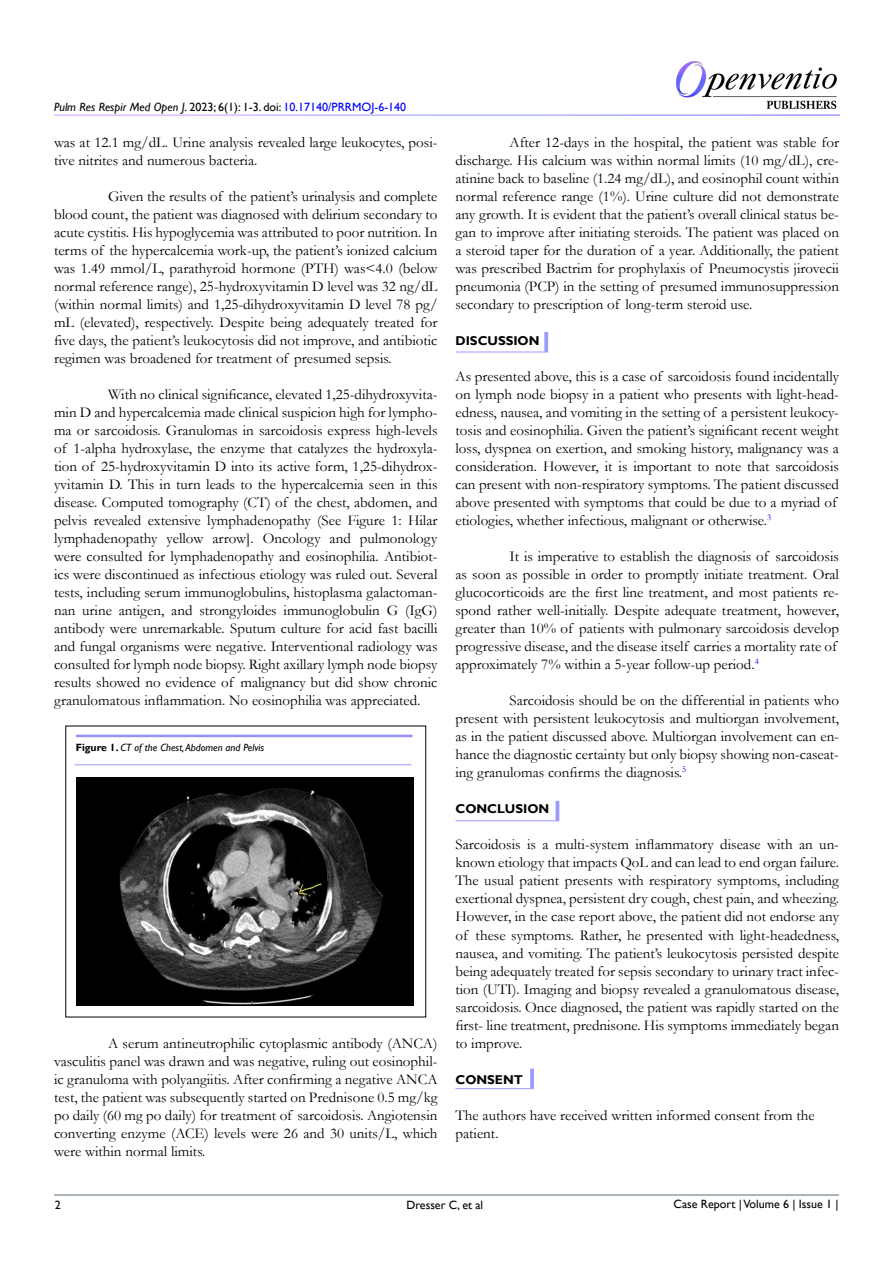
<style>
.page{position:relative;width:893px;height:1263px;background:#fff}
.page>*{position:absolute;margin:0;border:0;box-sizing:border-box;transform-origin:0 0}
.t1{font:15px/18px "Garamond";color:#000;text-align:justify}
.t2{font:700 12.75px "Gill Sans";color:#000}
.t3{font:italic 12px "Gill Sans";color:#000}
.t4{font:12px "Gill Sans";color:#000}
.t5{font:italic 10.5px "Gill Sans";color:#000}
.s1{font-style:normal}
.s2{font-style:normal;color:#0000fa}
.s3{font-weight:700;font-style:normal}
</style>
<div class="page">
<img style="left:676px;top:61px;width:161px;height:49px">
<hr style="left:54px;top:1194px;width:785px;height:1px;background:#597068">
<img style="left:76px;top:778px;width:337px;height:228px">
<div style="left:63px;top:723px;width:365px;height:15px;background:#f6f1f3;opacity:.75"></div>
<hr style="left:75px;top:764px;width:336px;height:1px;background:#99f">
<hr style="left:455px;top:352px;width:93px;height:1px;background:#99f">
<svg style="left:544px;top:332px;width:4px;height:20px"></svg>
<hr style="left:455px;top:820px;width:104px;height:1px;background:#99f">
<hr style="left:556px;top:801px;width:3px;height:19px;background:#99f">
<hr style="left:455px;top:1088px;width:79px;height:1px;background:#99f">
<svg style="left:530px;top:1069px;width:4px;height:19px"></svg>
<p class="t3" style="left:54px;top:100px;width:354px">Pulm Res Respir Med Open J<span class="s1">. 2023; 6(1): 1-3. doi:</span> <span class="s2">10.17140/PRRMOJ-6-140</span></p>
<p class="t1" style="left:54px;top:133px;width:385px">was at 12.1 mg/dL. Urine analysis revealed large leukocytes, posi&shy;tive nitrites and numerous bacteria.</p>
<p class="t1" style="left:54px;top:187px;width:385px;text-indent:54px">Given the results of the patient’s urinalysis and complete blood count, the patient was diagnosed with delirium secondary to acute cystitis. His hypoglycemia was attributed to poor nutrition. In terms of the hypercalcemia work-up, the patient’s ionized calcium was 1.49 mmol/L, parathyroid hormone (PTH) was&lt;4.0 (below normal reference range), 25-hydroxyvitamin D level was 32 ng/dL (within normal limits) and 1,25-dihydroxyvitamin D level 78 pg/ mL (elevated), respectively. Despite being adequately treated for five days, the patient’s leukocytosis did not improve, and antibiotic regimen was broadened for treatment of presumed sepsis.</p>
<p class="t1" style="left:54px;top:385px;width:385px;text-indent:54px">With no clinical significance, elevated 1,25-dihydroxyvita&shy;min D and hypercalcemia made clinical suspicion high for lympho&shy;ma or sarcoidosis. Granulomas in sarcoidosis express high-levels of 1-alpha hydroxylase, the enzyme that catalyzes the hydroxyla&shy;tion of 25-hydroxyvitamin D into its active form, 1,25-dihydrox&shy;yvitamin D. This in turn leads to the hypercalcemia seen in this disease. Computed tomography (CT) of the chest, abdomen, and pelvis revealed extensive lymphadenopathy (See Figure 1: Hilar lymphadenopathy yellow arrow]. Oncology and pulmonology were consulted for lymphadenopathy and eosinophilia. Antibiot&shy;ics were discontinued as infectious etiology was ruled out. Several tests, including serum immunoglobulins, histoplasma galactoman&shy;nan urine antigen, and strongyloides immunoglobulin G (IgG) antibody were unremarkable. Sputum culture for acid fast bacilli and fungal organisms were negative. Interventional radiology was consulted for lymph node biopsy. Right axillary lymph node biopsy results showed no evidence of malignancy but did show chronic granulomatous inflammation. No eosinophilia was appreciated.</p>
<p class="t5" style="left:76px;top:741px;width:190px"><span class="s3">Figure 1.</span> CT of the Chest, Abdomen and Pelvis</p>
<p class="t1" style="left:54px;top:1033px;width:385px;text-indent:54px">A serum antineutrophilic cytoplasmic antibody (ANCA) vasculitis panel was drawn and was negative, ruling out eosinophil&shy;ic granuloma with polyangiitis. After confirming a negative ANCA test, the patient was subsequently started on Prednisone 0.5 mg/kg po daily (60 mg po daily) for treatment of sarcoidosis. Angiotensin converting enzyme (ACE) levels were 26 and 30 units/L, which were within normal limits.</p>
<p class="t1" style="left:455px;top:133px;width:385px;text-indent:54px">After 12-days in the hospital, the patient was stable for discharge. His calcium was within normal limits (10 mg/dL), cre&shy;atinine back to baseline (1.24 mg/dL), and eosinophil count within normal reference range (1%). Urine culture did not demonstrate any growth. It is evident that the patient’s overall clinical status be&shy;gan to improve after initiating steroids. The patient was placed on a steroid taper for the duration of a year. Additionally, the patient was prescribed Bactrim for prophylaxis of Pneumocystis jirovecii pneumonia (PCP) in the setting of presumed immunosuppression secondary to prescription of long-term steroid use.</p>
<p class="t2" style="left:455px;top:333px;width:86px">DISCUSSION</p>
<p class="t1" style="left:455px;top:367px;width:385px;text-align:left">As presented above, this is a case of sarcoidosis found incidentally on lymph node biopsy in a patient who presents with light-head&shy;edness, nausea, and vomiting in the setting of a persistent leukocy&shy;tosis and eosinophilia. Given the patient’s significant recent weight loss, dyspnea on exertion, and smoking history, malignancy was a consideration. However, it is important to note that sarcoidosis can present with non-respiratory symptoms. The patient discussed above presented with symptoms that could be due to a myriad of etiologies, whether infectious, malignant or otherwise.<sup>3</sup></p>
<p class="t1" style="left:455px;top:547px;width:385px;text-align:left;text-indent:54px">It is imperative to establish the diagnosis of sarcoidosis as soon as possible in order to promptly initiate treatment. Oral glucocorticoids are the first line treatment, and most patients re&shy;spond rather well-initially. Despite adequate treatment, however, greater than 10% of patients with pulmonary sarcoidosis develop progressive disease, and the disease itself carries a mortality rate of approximately 7% within a 5-year follow-up period.<sup>4</sup></p>
<p class="t1" style="left:455px;top:691px;width:385px;text-indent:54px">Sarcoidosis should be on the differential in patients who present with persistent leukocytosis and multiorgan involvement, as in the patient discussed above. Multiorgan involvement can en&shy;hance the diagnostic certainty but only biopsy showing non-caseat&shy;ing granulomas confirms the diagnosis.<sup>5</sup></p>
<p class="t2" style="left:455px;top:801px;width:95px">CONCLUSION</p>
<p class="t1" style="left:455px;top:835px;width:385px">Sarcoidosis is a multi-system inflammatory disease with an un&shy;known etiology that impacts QoL and can lead to end organ failure.<br>The usual patient presents with respiratory symptoms, including exertional dyspnea, persistent dry cough, chest pain, and wheezing.<br>However, in the case report above, the patient did not endorse any of these symptoms. Rather, he presented with light-headedness, nausea, and vomiting. The patient’s leukocytosis persisted despite being adequately treated for sepsis secondary to urinary tract infec&shy;tion (UTI). Imaging and biopsy revealed a granulomatous disease, sarcoidosis. Once diagnosed, the patient was rapidly started on the first- line treatment, prednisone. His symptoms immediately began to improve.</p>
<p class="t2" style="left:455px;top:1071px;width:69px">CONSENT</p>
<p class="t1" style="left:455px;top:1105px;width:361px">The authors have received written informed consent from the patient.</p>
<p class="t4" style="left:55px;top:1198px;width:7px">2</p>
<p class="t4" style="left:406px;top:1198px;width:78px">Dresser C, et al</p>
<p class="t4" style="left:674px;top:1196px;width:167px">Case Report | Volume 6 | Issue 1 |</p>
</div>
